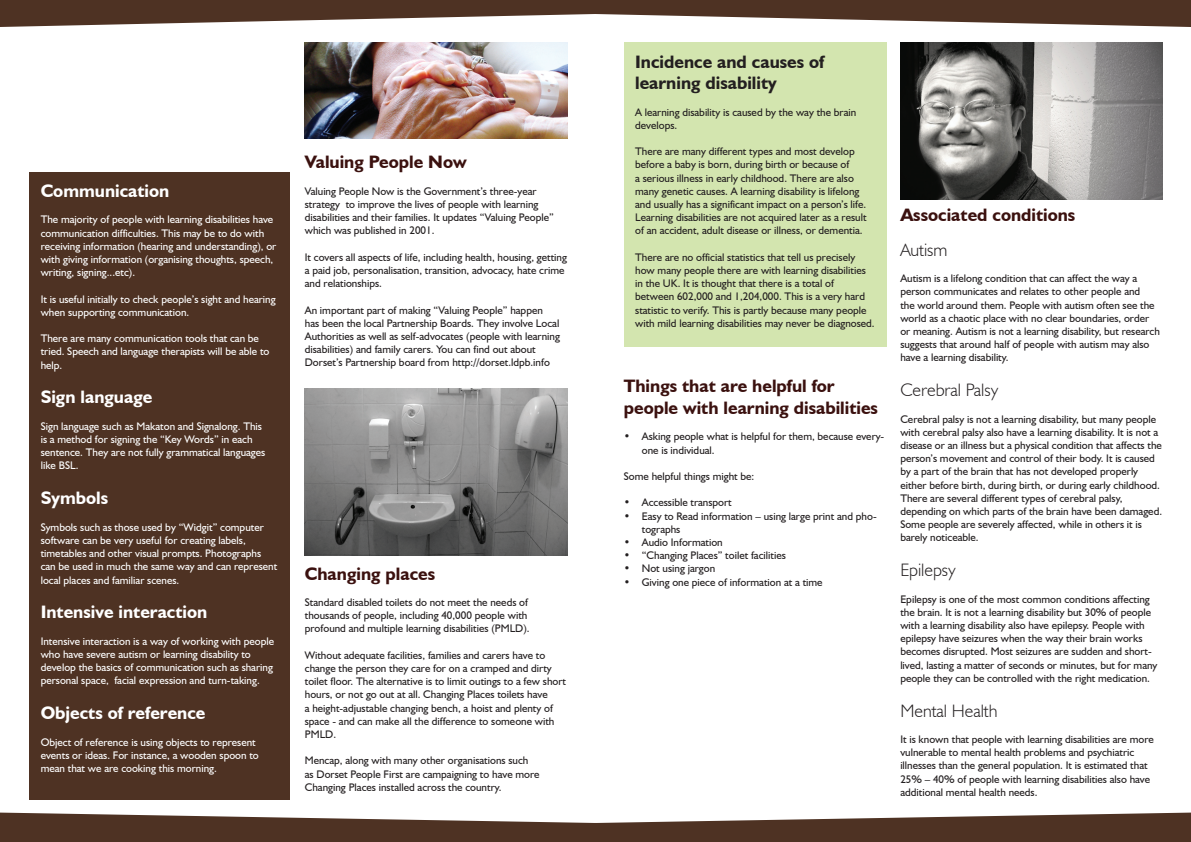
<style>
.page{position:relative;width:1191px;height:842px;background:#fff}
.page>*{position:absolute;margin:0;border:0;box-sizing:border-box;transform-origin:0 0}
.t1{font:700 18px/21.6px "Humanist 521 BT";color:#3b110f}
.t2{font:700 18px "Humanist 521 BT";color:#fff}
.t3{font:300 18px "Humanist 521 BT";color:#231f20}
.t4{font:700 18px/21.6px "Humanist 521 BT";color:#231f20}
.t5{font:11px/13.2px "Humanist 521 BT";color:#231f20}
.t6{font:11px/13.2px "Humanist 521 BT";color:#fff}
</style>
<div class="page">
<div style="left:29px;top:172px;width:261px;height:627px;background:#4e3223"></div>
<svg style="left:0;top:812px;width:1191px;height:30px"></svg>
<svg style="left:0;top:0;width:1191px;height:27px"></svg>
<img style="left:900px;top:43px;width:262px;height:157px">
<div style="left:624px;top:43px;width:262px;height:304px;background:#d3e5af"></div>
<img style="left:305px;top:388px;width:262px;height:167px">
<img style="left:305px;top:43px;width:262px;height:96px">
<p class="t2" style="left:41px;top:180px;width:130px">Communication</p>
<p class="t6" style="left:41px;top:213px;width:237px">The majority of people with learning disabilities have communication difficulties. This may be to do with receiving information (hearing and understanding), or with giving information (organising thoughts, speech, writing, signing...etc).</p>
<p class="t6" style="left:41px;top:292px;width:236px">It is useful initially to check people’s sight and hearing when supporting communication.</p>
<p class="t6" style="left:41px;top:332px;width:230px">There are many communication tools that can be tried. Speech and language therapists will be able to help.</p>
<p class="t2" style="left:41px;top:386px;width:113px">Sign language</p>
<p class="t6" style="left:41px;top:419px;width:226px">Sign language such as Makaton and Signalong. This is a method for signing the “Key Words” in each sentence. They are not fully grammatical languages like BSL.</p>
<p class="t2" style="left:41px;top:487px;width:69px">Symbols</p>
<p class="t6" style="left:41px;top:520px;width:238px">Symbols such as those used by “Widgit” computer software can be very useful for creating labels, timetables and other visual prompts. Photographs can be used in much the same way and can represent local places and familiar scenes.</p>
<p class="t2" style="left:41px;top:601px;width:168px">Intensive interaction</p>
<p class="t6" style="left:41px;top:634px;width:235px">Intensive interaction is a way of working with people who have severe autism or learning disability to develop the basics of communication such as sharing personal space, facial expression and turn-taking.</p>
<p class="t2" style="left:41px;top:702px;width:166px">Objects of reference</p>
<p class="t6" style="left:41px;top:735px;width:220px">Object of reference is using objects to represent events or ideas. For instance, a wooden spoon to mean that we are cooking this morning.</p>
<p class="t1" style="left:305px;top:151px;width:163px">Valuing People Now</p>
<p class="t5" style="left:305px;top:184px;width:250px">Valuing People Now is the Government’s three-year strategy to improve the lives of people with learning disabilities and their families. It updates “Valuing People” which was published in 2001.</p>
<p class="t5" style="left:305px;top:250px;width:264px">It covers all aspects of life, including health, housing, getting a paid job, personalisation, transition, advocacy, hate crime and relationships.</p>
<p class="t5" style="left:305px;top:303px;width:257px">An important part of making “Valuing People” happen has been the local Partnership Boards. They involve Local Authorities as well as self-advocates (people with learning disabilities) and family carers. You can find out about Dorset’s Partnership board from http://dorset.ldpb.info</p>
<p class="t1" style="left:305px;top:562px;width:132px">Changing places</p>
<p class="t5" style="left:305px;top:595px;width:226px">Standard disabled toilets do not meet the needs of thousands of people, including 40,000 people with profound and multiple learning disabilities (PMLD).</p>
<p class="t5" style="left:305px;top:648px;width:263px">Without adequate facilities, families and carers have to change the person they care for on a cramped and dirty toilet floor. The alternative is to limit outings to a few short hours, or not go out at all. Changing Places toilets have<br>a height-adjustable changing bench, a hoist and plenty of space - and can make all the difference to someone with PMLD.</p>
<p class="t5" style="left:305px;top:754px;width:236px">Mencap, along with many other organisations such as Dorset People First are campaigning to have more<br>Changing Places installed across the country.</p>
<p class="t4" style="left:635px;top:50px;width:191px">Incidence and causes of learning disability</p>
<p class="t5" style="left:635px;top:105px;width:222px">A learning disability is caused by the way the brain develops.</p>
<p class="t5" style="left:635px;top:145px;width:233px">There are many different types and most develop before a baby is born, during birth or because of<br>a serious illness in early childhood. There are also many genetic causes. A learning disability is lifelong and usually has a significant impact on a person’s life.<br>Learning disabilities are not acquired later as a result of an accident, adult disease or illness, or dementia.</p>
<p class="t5" style="left:635px;top:250px;width:241px">There are no official statistics that tell us precisely how many people there are with learning disabilities in the UK. It is thought that there is a total of between 602,000 and 1,204,000. This is a very hard statistic to verify. This is partly because many people with mild learning disabilities may never be diagnosed.</p>
<p class="t1" style="left:624px;top:375px;width:256px">Things that are helpful for people with learning disabilities</p>
<p class="t5" style="left:642px;top:430px;width:244px;text-indent:-18px">• Asking people what is helpful for them, because every&shy;one is individual.</p>
<p class="t5" style="left:624px;top:469px;width:132px">Some helpful things might be:</p>
<p class="t5" style="left:624px;top:496px;width:109px">• Accessible transport</p>
<p class="t5" style="left:642px;top:509px;width:236px;text-indent:-18px">• Easy to Read information – using large print and pho&shy;tographs</p>
<p class="t5" style="left:624px;top:535px;width:100px">• Audio Information</p>
<p class="t5" style="left:624px;top:549px;width:164px">• “Changing Places” toilet facilities</p>
<p class="t5" style="left:624px;top:562px;width:93px">• Not using jargon</p>
<p class="t5" style="left:624px;top:575px;width:200px">• Giving one piece of information at a time</p>
<p class="t1" style="left:900px;top:204px;width:176px">Associated conditions</p>
<p class="t3" style="left:900px;top:238px;width:49px">Autism</p>
<p class="t5" style="left:900px;top:272px;width:261px">Autism is a lifelong condition that can affect the way a person communicates and relates to other people and<br>the world around them. People with autism often see the world as a chaotic place with no clear boundaries, order or meaning. Autism is not a learning disability, but research suggests that around half of people with autism may also have a learning disability.</p>
<p class="t3" style="left:900px;top:379px;width:99px">Cerebral Palsy</p>
<p class="t5" style="left:900px;top:412px;width:263px">Cerebral palsy is not a learning disability, but many people with cerebral palsy also have a learning disability. It is not a disease or an illness but a physical condition that affects the person’s movement and control of their body. It is caused by a part of the brain that has not developed properly either before birth, during birth, or during early childhood.<br>There are several different types of cerebral palsy, depending on which parts of the brain have been damaged.<br>Some people are severely affected, while in others it is barely noticeable.</p>
<p class="t3" style="left:900px;top:559px;width:57px">Epilepsy</p>
<p class="t5" style="left:900px;top:592px;width:259px">Epilepsy is one of the most common conditions affecting the brain. It is not a learning disability but 30% of people with a learning disability also have epilepsy. People with epilepsy have seizures when the way their brain works becomes disrupted. Most seizures are sudden and short&shy;lived, lasting a matter of seconds or minutes, but for many people they can be controlled with the right medication.</p>
<p class="t3" style="left:900px;top:699px;width:99px">Mental Health</p>
<p class="t5" style="left:900px;top:732px;width:255px">It is known that people with learning disabilities are more vulnerable to mental health problems and psychiatric illnesses than the general population. It is estimated that 25% – 40% of people with learning disabilities also have additional mental health needs.</p>
</div>
